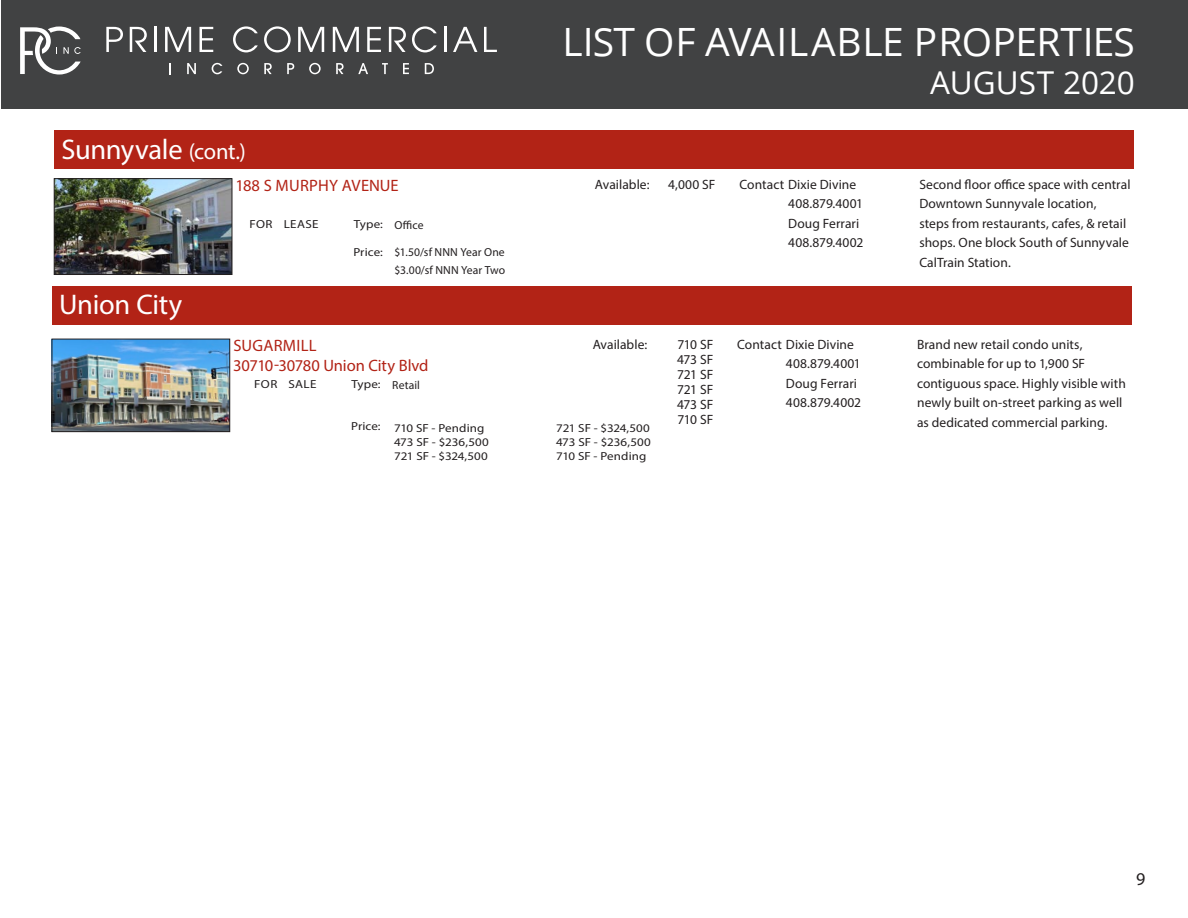
<style>
.page{position:relative;width:1188px;height:918px;background:#fff}
.page>*{position:absolute;margin:0;border:0;box-sizing:border-box;transform-origin:0 0}
.t1{font:39px "Open Sans";color:#fff}
.t2{font:31.5px "Open Sans";letter-spacing:-.005em;color:#fff}
.t3{font:28.5px "Myriad Pro";letter-spacing:-.01em;color:#fff}
.t4{font:18px "Myriad Pro";color:#231f20}
.t5{font:16.5px/19.5px "Myriad Pro";color:#b22316}
.t6{font:13.5px/19.5px "Myriad Pro";letter-spacing:.005em;color:#231f20}
.t7{font:11.7px "Myriad Pro";letter-spacing:.005em;color:#231f20;scale:1.11 1}
.t8{font:11.7px/18px "Myriad Pro";letter-spacing:.005em;color:#231f20}
.t9{font:11.7px "Myriad Pro";letter-spacing:.03em;color:#231f20;scale:1.11 1}
.s1{font-size:22.5px}
</style>
<div class="page">
<div style="left:1px;top:0;width:1187px;height:109px;background:#414243"></div>
<svg style="left:106px;top:27px;width:17px;height:25px"></svg>
<svg style="left:130px;top:27px;width:17px;height:25px"></svg>
<hr style="left:154px;top:27px;width:2px;height:25px;background:#fff">
<svg style="left:165px;top:27px;width:26px;height:25px"></svg>
<svg style="left:200px;top:27px;width:13px;height:25px"></svg>
<svg style="left:233px;top:26px;width:25px;height:26px"></svg>
<svg style="left:264px;top:26px;width:27px;height:26px"></svg>
<svg style="left:298px;top:27px;width:26px;height:25px"></svg>
<svg style="left:333px;top:27px;width:26px;height:25px"></svg>
<svg style="left:367px;top:27px;width:14px;height:25px"></svg>
<svg style="left:389px;top:27px;width:17px;height:25px"></svg>
<svg style="left:412px;top:26px;width:25px;height:26px"></svg>
<hr style="left:444px;top:27px;width:3px;height:25px;background:#fff">
<svg style="left:453px;top:27px;width:24px;height:25px"></svg>
<svg style="left:484px;top:27px;width:13px;height:25px"></svg>
<svg style="left:169px;top:63px;width:2px;height:11px"></svg>
<svg style="left:187px;top:63px;width:9px;height:11px"></svg>
<svg style="left:212px;top:63px;width:10px;height:11px"></svg>
<svg style="left:237px;top:63px;width:12px;height:11px"></svg>
<svg style="left:264px;top:63px;width:8px;height:11px"></svg>
<svg style="left:287px;top:63px;width:7px;height:11px"></svg>
<svg style="left:309px;top:63px;width:12px;height:11px"></svg>
<svg style="left:336px;top:63px;width:8px;height:11px"></svg>
<svg style="left:358px;top:63px;width:10px;height:11px"></svg>
<svg style="left:382px;top:63px;width:6px;height:11px"></svg>
<svg style="left:403px;top:63px;width:6px;height:11px"></svg>
<svg style="left:425px;top:63px;width:9px;height:11px"></svg>
<svg style="left:20px;top:27px;width:61px;height:48px"></svg>
<img style="left:54px;top:341px;width:174px;height:89px">
<div style="left:52px;top:339px;width:178px;height:93px;border:1px solid #231f20"></div>
<div style="left:52px;top:286px;width:1080px;height:39px;background:#b22316"></div>
<img style="left:56px;top:180px;width:174px;height:93px">
<div style="left:54px;top:178px;width:178px;height:97px;border:1px solid #231f20"></div>
<div style="left:54px;top:130px;width:1080px;height:39px;background:#b22316"></div>
<h3 class="t3" style="left:62px;top:131px;width:186px">Sunnyvale <span class="s1">(cont.)</span></h3>
<h3 class="t3" style="left:59px;top:287px;width:125px">Union City</h3>
<p class="t5" style="left:236px;top:175px;width:165px">188 S MURPHY AVENUE</p>
<p class="t9" style="left:249px;top:217px;width:64px">FOR LEASE</p>
<p class="t7" style="left:354px;top:217px;width:28px">Type:</p>
<p class="t7" style="left:353px;top:245px;width:28px">Price:</p>
<p class="t8" style="left:394px;top:216px;width:31px">Office</p>
<p class="t8" style="left:394px;top:243px;width:112px">$1.50/sf NNN Year One $3.00/sf NNN Year Two</p>
<h1 class="t1" style="left:562px;top:15px;width:574px">LIST OF AVAILABLE PROPERTIES</h1>
<h2 class="t2" style="left:930px;top:61px;width:206px">AUGUST 2020</h2>
<p class="t6" style="left:595px;top:174px;width:56px">Available:</p>
<p class="t6" style="left:668px;top:174px;width:49px">4,000 SF</p>
<p class="t6" style="left:788px;top:174px;width:77px;text-indent:-49px">Contact Dixie Divine<br>408.879.4001<br>Doug Ferrari<br>408.879.4002</p>
<p class="t6" style="left:919px;top:174px;width:213px">Second floor office space with central<br>Downtown Sunnyvale location,<br>steps from restaurants, cafes, &amp; retail shops. One block South of Sunnyvale<br>CalTrain Station.</p>
<p class="t6" style="left:593px;top:334px;width:56px">Available:</p>
<p class="t6" style="left:677px;top:337px;width:38px;line-height:15px;text-align:justify">710 SF 473 SF 721 SF 721 SF 473 SF 710 SF</p>
<p class="t6" style="left:786px;top:334px;width:77px;text-indent:-49px">Contact Dixie Divine<br>408.879.4001<br>Doug Ferrari<br>408.879.4002</p>
<p class="t6" style="left:917px;top:334px;width:210px">Brand new retail condo units, combinable for up to 1,900 SF contiguous space. Highly visible with newly built on-street parking as well as dedicated commercial parking.</p>
<p class="t5" style="left:233px;top:336px;width:197px">SUGARMILL<br>30710-30780 Union City Blvd</p>
<p class="t7" style="left:254px;top:377px;width:57px">FOR SALE</p>
<p class="t7" style="left:352px;top:377px;width:28px">Type:</p>
<p class="t7" style="left:351px;top:419px;width:28px">Price:</p>
<p class="t8" style="left:392px;top:376px;width:29px">Retail</p>
<p class="t7" style="left:394px;top:421px;width:83px">710 SF - Pending</p>
<p class="t7" style="left:556px;top:421px;width:86px">721 SF - $324,500</p>
<p class="t7" style="left:394px;top:435px;width:87px">473 SF - $236,500</p>
<p class="t7" style="left:556px;top:435px;width:87px">473 SF - $236,500</p>
<p class="t7" style="left:394px;top:449px;width:86px">721 SF - $324,500</p>
<p class="t7" style="left:556px;top:449px;width:83px">710 SF - Pending</p>
<h3 class="t4" style="left:1136px;top:868px;width:11px">9</h3>
</div>
